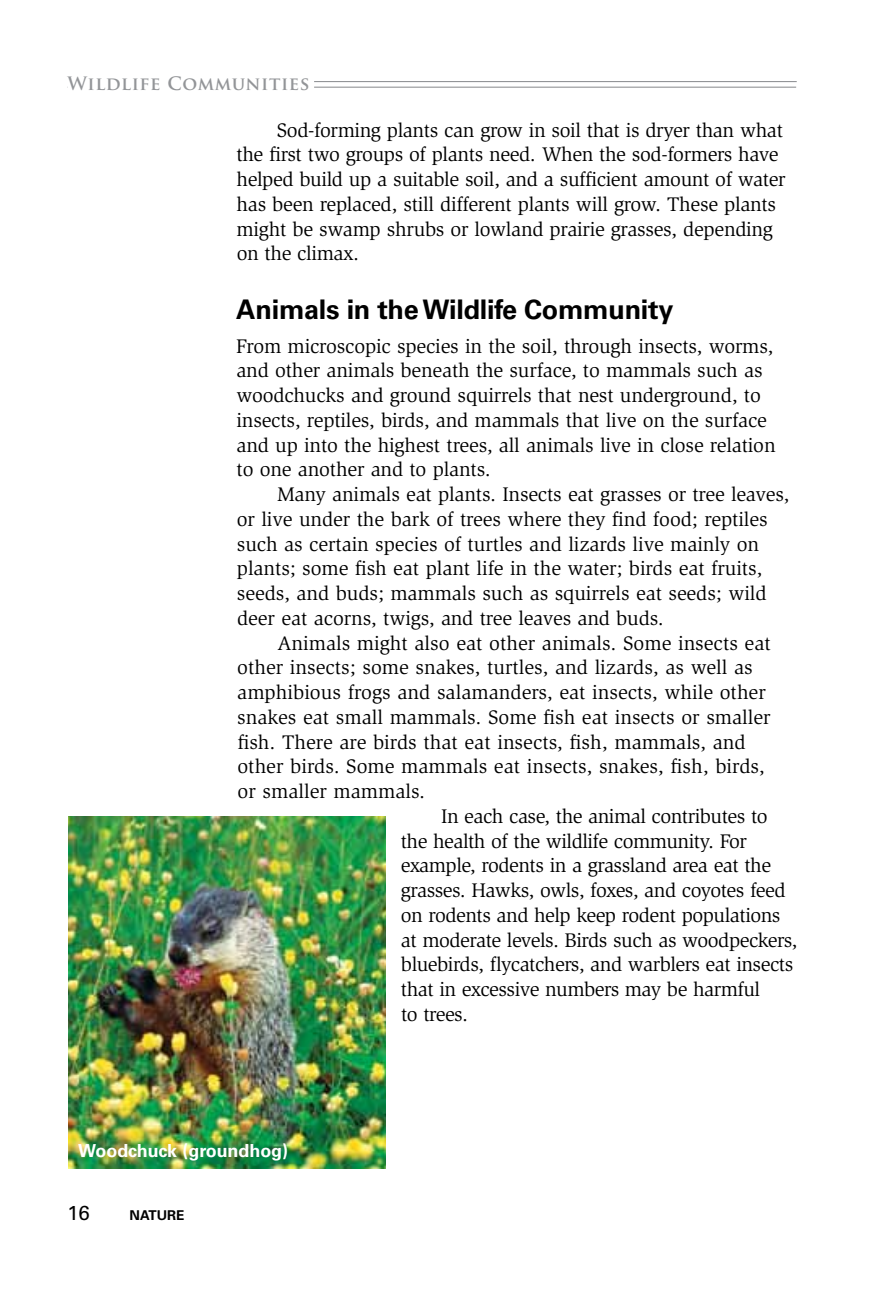
<style>
.page{position:relative;width:871px;height:1296px;background:#fff}
.page>*{position:absolute;margin:0;border:0;box-sizing:border-box;transform-origin:0 0}
.t1{font:700 27px "Univers";letter-spacing:-.01em;color:#000}
.t2{font:20.25px/24.8px "Slimbach";letter-spacing:-.01em;color:#000}
.t3{font:20.25px "Univers";color:#000}
.t4{font:700 18px "Trajan Pro";letter-spacing:.03em;color:#939598}
.t5{font:700 18px "Univers";letter-spacing:-.005em;color:#fff}
.t6{font:700 13.5px "Univers";color:#000}
.s1{color:#fff}
</style>
<div class="page">
<hr style="left:68px;top:87px;width:728px;height:1px;background:#939598">
<hr style="left:68px;top:81px;width:728px;height:1px;background:#939598">
<div style="left:68px;top:68px;width:246px;height:31px;background:#fff"></div>
<img style="left:69px;top:816px;width:317px;height:352px">
<p class="t4" style="left:68px;top:72px;width:249px">Wildlife Communities<span class="s1">.</span></p>
<p class="t2" style="left:236px;top:118px;width:551px;text-indent:40px">Sod-forming plants can grow in soil that is dryer than what the first two groups of plants need. When the sod-formers have helped build up a suitable soil, and a sufficient amount of water has been replaced, still different plants will grow. These plants might be swamp shrubs or lowland prairie grasses, depending on the climax.</p>
<h1 class="t1" style="left:236px;top:294px;width:438px">Animals in the Wildlife Community</h1>
<p class="t2" style="left:236px;top:334px;width:541px">From microscopic species in the soil, through insects, worms, and other animals beneath the surface, to mammals such as woodchucks and ground squirrels that nest underground, to insects, reptiles, birds, and mammals that live on the surface and up into the highest trees, all animals live in close relation to one another and to plants.</p>
<p class="t2" style="left:237px;top:482px;width:554px;text-indent:40px">Many animals eat plants. Insects eat grasses or tree leaves, or live under the bark of trees where they find food; reptiles such as certain species of turtles and lizards live mainly on plants; some fish eat plant life in the water; birds eat fruits, seeds, and buds; mammals such as squirrels eat seeds; wild deer eat acorns, twigs, and tree leaves and buds.</p>
<p class="t2" style="left:278px;top:631px;width:495px">Animals might also eat other animals. Some insects eat</p>
<p class="t2" style="left:237px;top:655px;width:517px">other insects; some snakes, turtles, and lizards, as well as</p>
<p class="t2" style="left:237px;top:680px;width:530px">amphibious frogs and salamanders, eat insects, while other</p>
<p class="t2" style="left:237px;top:705px;width:535px">snakes eat small mammals. Some fish eat insects or smaller</p>
<p class="t2" style="left:237px;top:730px;width:510px">fish. There are birds that eat insects, fish, mammals, and</p>
<p class="t2" style="left:237px;top:754px;width:529px">other birds. Some mammals eat insects, snakes, fish, birds,</p>
<p class="t2" style="left:237px;top:779px;width:189px">or smaller mammals.</p>
<p class="t2" style="left:441px;top:804px;width:328px">In each case, the animal contributes to</p>
<p class="t2" style="left:401px;top:829px;width:348px">the health of the wildlife community. For</p>
<p class="t2" style="left:401px;top:853px;width:372px">example, rodents in a grassland area eat the</p>
<p class="t2" style="left:401px;top:878px;width:386px">grasses. Hawks, owls, foxes, and coyotes feed</p>
<p class="t2" style="left:401px;top:903px;width:381px">on rodents and help keep rodent populations</p>
<p class="t2" style="left:401px;top:928px;width:398px">at moderate levels. Birds such as woodpeckers,</p>
<p class="t2" style="left:401px;top:952px;width:394px">bluebirds, flycatchers, and warblers eat insects</p>
<p class="t2" style="left:401px;top:977px;width:360px">that in excessive numbers may be harmful</p>
<p class="t2" style="left:401px;top:1002px;width:69px">to trees.</p>
<p class="t5" style="left:78px;top:1140px;width:211px">Woodchuck (groundhog)</p>
<p class="t3" style="left:68px;top:1200px;width:24px">16</p>
<p class="t6" style="left:130px;top:1207px;width:56px">Nature</p>
</div>
